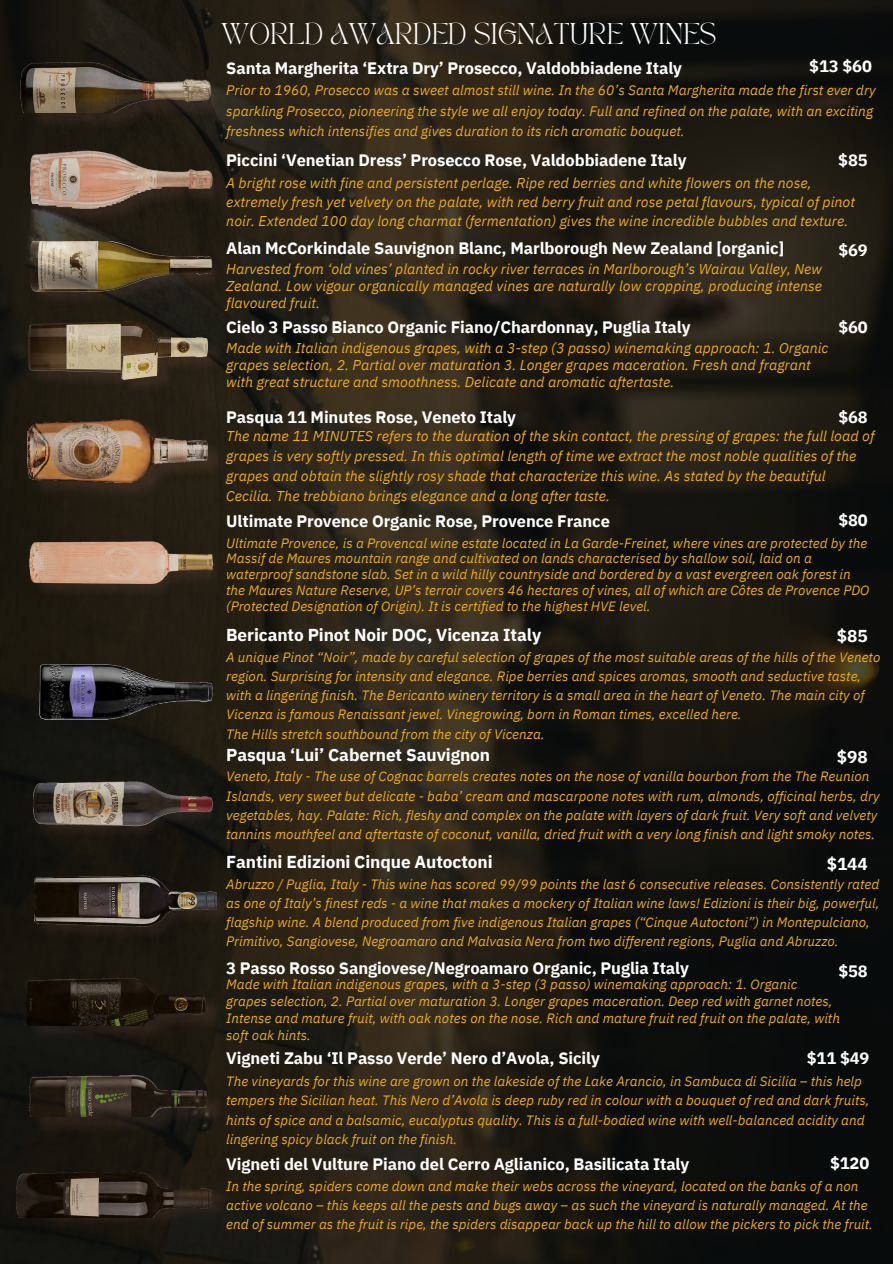
<style>
.page{position:relative;width:893px;height:1264px;background:#fff}
.page>*{position:absolute;margin:0;border:0;box-sizing:border-box;transform-origin:0 0}
.t1{font:21px "TAN PEARL Regular";letter-spacing:-.01em;color:#fff}
.t2{font:700 17.25px "IBM Plex Sans";letter-spacing:-.005em;color:#fff}
.t3{font:700 16.5px "IBM Plex Sans";letter-spacing:-.005em;color:#fff}
.t4{font:italic 14.25px/16.8px "IBM Plex Sans";letter-spacing:.005em;color:#eeac1a}
.t5{font:italic 13.8px "IBM Plex Sans";letter-spacing:.005em;color:#eeac1a}
.t6{font:italic 13.5px/19.2px "IBM Plex Sans";letter-spacing:.005em;color:#eeac1a}
</style>
<div class="page">
<img style="left:0;top:0;width:892px;height:1263px">
<img style="left:33px;top:659px;width:183px;height:65px">
<h2 class="t1" style="left:221px;top:22px;width:497px">WORLD AWARDED SIGNATURE WINES</h2>
<h2 class="t3" style="left:226px;top:57px;width:457px">Santa Margherita ‘Extra Dry’ Prosecco, Valdobbiadene Italy</h2>
<p class="t3" style="left:809px;top:55px;width:64px">$13 $60</p>
<h2 class="t5" style="left:226px;top:81px;width:651px">Prior to 1960, Prosecco was a sweet almost still wine. In the 60’s Santa Margherita made the first ever dry</h2>
<h2 class="t5" style="left:226px;top:102px;width:648px">sparkling Prosecco, pioneering the style we all enjoy today. Full and refined on the palate, with an exciting</h2>
<p class="t5" style="left:226px;top:122px;width:460px">freshness which intensifies and gives duration to its rich aromatic bouquet.</p>
<h2 class="t3" style="left:226px;top:149px;width:462px">Piccini ‘Venetian Dress’ Prosecco Rose, Valdobbiadene Italy</h2>
<h2 class="t3" style="left:838px;top:149px;width:31px">$85</h2>
<p class="t4" style="left:226px;top:173px;width:630px;line-height:19.2px">A bright rose with fine and persistent perlage. Ripe red berries and white flowers on the nose, extremely fresh yet velvety on the palate, with red berry fruit and rose petal flavours, typical of pinot noir. Extended 100 day long charmat (fermentation) gives the wine incredible bubbles and texture.</p>
<p class="t3" style="left:226px;top:237px;width:559px">Alan McCorkindale Sauvignon Blanc, Marlborough New Zealand [organic]</p>
<h2 class="t3" style="left:838px;top:239px;width:31px">$69</h2>
<p class="t4" style="left:226px;top:260px;width:597px;text-align:justify">Harvested from ‘old vines’ planted in rocky river terraces in Marlborough’s Wairau Valley, New Zealand. Low vigour organically managed vines are naturally low cropping, producing intense flavoured fruit.</p>
<p class="t4" style="left:226px;top:339px;width:603px">Made with Italian indigenous grapes, with a 3-step (3 passo) winemaking approach: 1. Organic grapes selection, 2. Partial over maturation 3. Longer grapes maceration. Fresh and fragrant with great structure and smoothness. Delicate and aromatic aftertaste.</p>
<p class="t3" style="left:226px;top:316px;width:466px">Cielo 3 Passo Bianco Organic Fiano/Chardonnay, Puglia Italy</p>
<h2 class="t3" style="left:838px;top:316px;width:31px">$60</h2>
<p class="t3" style="left:226px;top:406px;width:291px">Pasqua 11 Minutes Rose, Veneto Italy</p>
<p class="t3" style="left:838px;top:406px;width:31px">$68</p>
<p class="t4" style="left:226px;top:427px;width:649px">The name 11 MINUTES refers to the duration of the skin contact, the pressing of grapes: the full load of</p>
<p class="t4" style="left:226px;top:445px;width:631px;line-height:20.2px">grapes is very softly pressed. In this optimal length of time we extract the most noble qualities of the grapes and obtain the slightly rosy shade that characterize this wine. As stated by the beautiful<br>Cecilia. The trebbiano brings elegance and a long after taste.</p>
<h2 class="t6" style="left:226px;top:533px;width:642px">Ultimate Provence, is a Provencal wine estate located in La Garde-Freinet, where vines are protected by the</h2>
<p class="t6" style="left:226px;top:550px;width:644px;line-height:15.8px">Massif de Maures mountain range and cultivated on lands characterised by shallow soil, laid on a waterproof sandstone slab. Set in a wild hilly countryside and bordered by a vast evergreen oak forest in the Maures Nature Reserve, UP’s terroir covers 46 hectares of vines, all of which are Côtes de Provence PDO (Protected Designation of Origin). It is certified to the highest HVE level.</p>
<p class="t3" style="left:838px;top:509px;width:31px">$80</p>
<p class="t3" style="left:226px;top:510px;width:385px">Ultimate Provence Organic Rose, Provence France</p>
<p class="t2" style="left:226px;top:623px;width:316px">Bericanto Pinot Noir DOC, Vicenza Italy</p>
<p class="t2" style="left:836px;top:624px;width:32px">$85</p>
<p class="t6" style="left:226px;top:647px;width:655px">A unique Pinot “Noir”, made by careful selection of grapes of the most suitable areas of the hills of the Veneto region. Surprising for intensity and elegance. Ripe berries and spices aromas, smooth and seductive taste, with a lingering finish. The Bericanto winery territory is a small area in the heart of Veneto. The main city of Vicenza is famous Renaissant jewel. Vinegrowing, born in Roman times, excelled here.</p>
<h2 class="t6" style="left:226px;top:724px;width:320px">The Hills stretch southbound from the city of Vicenza.</h2>
<h2 class="t2" style="left:226px;top:743px;width:265px">Pasqua ‘Lui’ Cabernet Sauvignon</h2>
<p class="t6" style="left:226px;top:766px;width:654px">Veneto, Italy - The use of Cognac barrels creates notes on the nose of vanilla bourbon from the The Reunion Islands, very sweet but delicate - baba’ cream and mascarpone notes with rum, almonds, officinal herbs, dry vegetables, hay. Palate: Rich, fleshy and complex on the palate with layers of dark fruit. Very soft and velvety tannins mouthfeel and aftertaste of coconut, vanilla, dried fruit with a very long finish and light smoky notes.</p>
<p class="t6" style="left:226px;top:874px;width:654px">Abruzzo / Puglia, Italy - This wine has scored 99/99 points the last 6 consecutive releases. Consistently rated as one of Italy’s finest reds - a wine that makes a mockery of Italian wine laws! Edizioni is their big, powerful, flagship wine. A blend produced from five indigenous Italian grapes (“Cinque Autoctoni”) in Montepulciano, Primitivo, Sangiovese, Negroamaro and Malvasia Nera from two different regions, Puglia and Abruzzo.</p>
<p class="t2" style="left:836px;top:745px;width:32px">$98</p>
<p class="t2" style="left:226px;top:850px;width:268px">Fantini Edizioni Cinque Autoctoni</p>
<h2 class="t2" style="left:826px;top:852px;width:43px">$144</h2>
<p class="t3" style="left:226px;top:957px;width:464px">3 Passo Rosso Sangiovese/Negroamaro Organic, Puglia Italy</p>
<h2 class="t3" style="left:838px;top:959px;width:31px">$58</h2>
<p class="t6" style="left:226px;top:975px;width:615px;line-height:16.8px">Made with Italian indigenous grapes, with a 3-step (3 passo) winemaking approach: 1. Organic grapes selection, 2. Partial over maturation 3. Longer grapes maceration. Deep red with garnet notes, Intense and mature fruit, with oak notes on the nose. Rich and mature fruit red fruit on the palate, with soft oak hints.</p>
<p class="t6" style="left:226px;top:1071px;width:637px">The vineyards for this wine are grown on the lakeside of the Lake Arancio, in Sambuca di Sicilia – this help</p>
<p class="t6" style="left:226px;top:1090px;width:644px">tempers the Sicilian heat. This Nero d’Avola is deep ruby red in colour with a bouquet of red and dark fruits,</p>
<h2 class="t6" style="left:226px;top:1109px;width:640px">hints of spice and a balsamic, eucalyptus quality. This is a full-bodied wine with well-balanced acidity and lingering spicy black fruit on the finish.</h2>
<p class="t3" style="left:806px;top:1047px;width:64px">$11 $49</p>
<p class="t3" style="left:226px;top:1047px;width:375px">Vigneti Zabu ‘Il Passo Verde’ Nero d’Avola, Sicily</p>
<p class="t3" style="left:226px;top:1153px;width:464px">Vigneti del Vulture Piano del Cerro Aglianico, Basilicata Italy</p>
<p class="t3" style="left:830px;top:1152px;width:41px">$120</p>
<h2 class="t6" style="left:226px;top:1176px;width:633px">In the spring, spiders come down and make their webs across the vineyard, located on the banks of a non</h2>
<h2 class="t6" style="left:226px;top:1195px;width:643px">active volcano – this keeps all the pests and bugs away – as such the vineyard is naturally managed. At the</h2>
<p class="t6" style="left:226px;top:1214px;width:648px">end of summer as the fruit is ripe, the spiders disappear back up the hill to allow the pickers to pick the fruit.</p>
</div>
